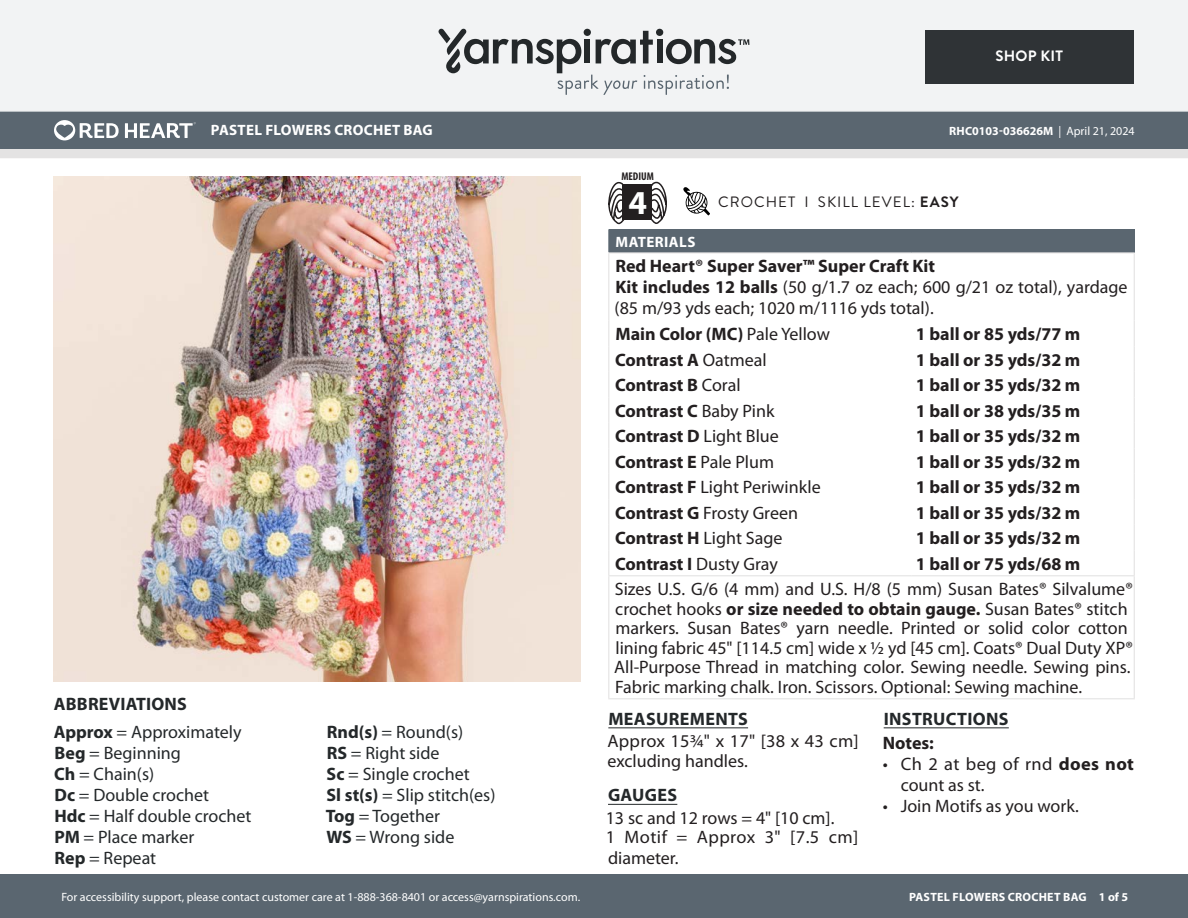
<style>
.page{position:relative;width:1188px;height:918px;background:#fff}
.page>*{position:absolute;margin:0;border:0;box-sizing:border-box;transform-origin:0 0}
.t1{font:700 33.6px "Myriad Pro";color:#fff}
.Body_-__Auto_Style_with_Keep_lines_toget{font:18px/19.5px "Myriad Pro";color:#231f20}
.Body_-__Auto_Style_with_Keep_lines_toget-2{font:700 18px "Myriad Pro";color:#231f20}
.t2{font:18px/21px "Myriad Pro";color:#24282a}
.Body_-_NO_Automatic_styling{font:18px/21px "Myriad Pro";color:#231f20}
.Body_-_HEADERS_-_Underline{font:700 18px "Myriad Pro";letter-spacing:.02em;color:#24282a}
.t3{font:700 15px "Myriad Pro";letter-spacing:.02em;color:#fff}
.t4{font:15px "Brandon Grotesque";letter-spacing:.07em;color:#231f20}
.t5{font:700 15px "Brandon Grotesque";letter-spacing:.02em;color:#fff}
.t6{font:12px "Myriad Pro";color:#fff}
.t7{font:700 12px "Myriad Pro";letter-spacing:.015em;color:#fff}
.t8{font:700 condensed 11.25px "Myriad Pro";color:#231f20}
.s1{font-weight:700}
.s2{font-weight:400}
</style>
<div class="page">
<div style="left:0;top:875px;width:1188px;height:43px;background:#5a6670"></div>
<div style="left:0;top:149px;width:1188px;height:9px;background:#e4e3e3"></div>
<div style="left:0;top:111px;width:1188px;height:38px;background:#5a6670"></div>
<div style="left:0;top:0;width:1188px;height:112px;background:#f2f3f4"></div>
<svg style="left:438px;top:29px;width:311px;height:66px"></svg>
<div style="left:925px;top:30px;width:209px;height:54px;background:#2f3336"></div>
<div style="left:609px;top:230px;width:525px;height:23px;background:#5a6670"></div>
<svg style="left:608px;top:230px;width:1px;height:22px"></svg>
<hr style="left:608px;top:229px;width:303px;height:1px;background:#5a6670">
<hr style="left:911px;top:229px;width:224px;height:1px;background:#5a6670">
<svg style="left:1134px;top:230px;width:1px;height:22px"></svg>
<hr style="left:608px;top:253px;width:1px;height:67px;background:#e4e3e3">
<hr style="left:608px;top:252px;width:303px;height:1px;background:#e4e3e3">
<hr style="left:911px;top:252px;width:224px;height:1px;background:#e4e3e3">
<hr style="left:1134px;top:253px;width:1px;height:67px;background:#e4e3e3">
<svg style="left:608px;top:320px;width:1px;height:255px"></svg>
<svg style="left:1134px;top:320px;width:1px;height:255px"></svg>
<hr style="left:608px;top:576px;width:1px;height:122px;background:#e4e3e3">
<hr style="left:608px;top:575px;width:303px;height:1px;background:#e4e3e3">
<hr style="left:911px;top:575px;width:224px;height:1px;background:#e4e3e3">
<hr style="left:1134px;top:576px;width:1px;height:122px;background:#e4e3e3">
<hr style="left:608px;top:698px;width:303px;height:1px;background:#e4e3e3">
<hr style="left:911px;top:698px;width:224px;height:1px;background:#e4e3e3">
<svg style="left:683px;top:187px;width:27px;height:28px"></svg>
<svg style="left:608px;top:181px;width:18px;height:43px"></svg>
<svg style="left:649px;top:181px;width:18px;height:43px"></svg>
<div style="left:622px;top:185px;width:30px;height:35px;background:#231f20"></div>
<svg style="left:54px;top:120px;width:65px;height:20px"></svg>
<svg style="left:125px;top:122px;width:71px;height:16px"></svg>
<img style="left:54px;top:177px;width:527px;height:504px">
<hr style="left:608px;top:727px;width:140px;height:1px;background:#24282a">
<hr style="left:608px;top:804px;width:69px;height:1px;background:#24282a">
<hr style="left:884px;top:727px;width:125px;height:1px;background:#24282a">
<p class="t3" style="left:211px;top:120px;width:223px">PASTEL FLOWERS CROCHET BAG</p>
<p class="Body_-_HEADERS_-_Underline" style="left:54px;top:692px;width:135px">ABBREVIATIONS</p>
<p class="t2" style="left:54px;top:722px;width:199px"><span class="s1">Approx</span> = Approximately<br><span class="s1">Beg</span> = Beginning<br><span class="s1">Ch</span> = Chain(s)<br><span class="s1">Dc</span> = Double crochet<br><span class="s1">Hdc</span> = Half double crochet<br><span class="s1">PM</span> = Place marker<br><span class="s1">Rep</span> = Repeat</p>
<p class="t2" style="left:326px;top:722px;width:171px"><span class="s1">Rnd(s)</span> = Round(s)<br><span class="s1">RS</span> = Right side<br><span class="s1">Sc</span> = Single crochet<br><span class="s1">Sl st(s)</span> = Slip stitch(es)<br><span class="s1">Tog</span> = Together<br><span class="s1">WS</span> = Wrong side</p>
<p class="t6" style="left:61px;top:890px;width:520px">For accessibility support, please contact customer care at 1-888-368-8401 or access@yarnspirations.com.</p>
<p class="t5" style="left:995px;top:46px;width:69px">SHOP KIT</p>
<p class="t8" style="left:621px;top:169px;width:34px">MEDIUM</p>
<h1 class="t1" style="left:629px;top:180px;width:20px">4</h1>
<p class="t7" style="left:949px;top:123px;width:187px">RHC0103-036626M <span class="s2">| April 21, 2024</span></p>
<p class="t4" style="left:718px;top:192px;width:242px">CROCHET I SKILL LEVEL: <span class="s1">EASY</span></p>
<p class="t3" style="left:616px;top:232px;width:81px">MATERIALS</p>
<p class="Body_-__Auto_Style_with_Keep_lines_toget" style="left:615px;top:256px;width:515px;line-height:21px"><span class="s1">Red Heart® Super Saver™ Super Craft Kit<br>Kit includes 12 balls</span> (50 g/1.7 oz each; 600 g/21 oz total), yardage (85 m/93 yds each; 1020 m/1116 yds total).</p>
<p class="Body_-__Auto_Style_with_Keep_lines_toget-2" style="left:615px;top:322px;width:216px">Main Color (MC) <span class="s2">Pale Yellow</span></p>
<p class="Body_-__Auto_Style_with_Keep_lines_toget-2" style="left:916px;top:322px;width:166px">1 ball or 85 yds/77 m</p>
<p class="Body_-__Auto_Style_with_Keep_lines_toget-2" style="left:615px;top:348px;width:153px">Contrast A <span class="s2">Oatmeal</span></p>
<p class="Body_-__Auto_Style_with_Keep_lines_toget-2" style="left:916px;top:348px;width:166px">1 ball or 35 yds/32 m</p>
<p class="Body_-__Auto_Style_with_Keep_lines_toget-2" style="left:615px;top:374px;width:127px">Contrast B <span class="s2">Coral</span></p>
<p class="Body_-__Auto_Style_with_Keep_lines_toget-2" style="left:916px;top:374px;width:166px">1 ball or 35 yds/32 m</p>
<p class="Body_-__Auto_Style_with_Keep_lines_toget-2" style="left:615px;top:399px;width:161px">Contrast C <span class="s2">Baby Pink</span></p>
<p class="Body_-__Auto_Style_with_Keep_lines_toget-2" style="left:916px;top:399px;width:166px">1 ball or 38 yds/35 m</p>
<p class="Body_-__Auto_Style_with_Keep_lines_toget-2" style="left:615px;top:425px;width:165px">Contrast D <span class="s2">Light Blue</span></p>
<p class="Body_-__Auto_Style_with_Keep_lines_toget-2" style="left:916px;top:425px;width:166px">1 ball or 35 yds/32 m</p>
<p class="Body_-__Auto_Style_with_Keep_lines_toget-2" style="left:615px;top:450px;width:160px">Contrast E <span class="s2">Pale Plum</span></p>
<p class="Body_-__Auto_Style_with_Keep_lines_toget-2" style="left:916px;top:450px;width:166px">1 ball or 35 yds/32 m</p>
<p class="Body_-__Auto_Style_with_Keep_lines_toget" style="left:615px;top:478px;width:207px"><span class="s1">Contrast F</span> Light Periwinkle</p>
<p class="Body_-__Auto_Style_with_Keep_lines_toget-2" style="left:916px;top:476px;width:166px">1 ball or 35 yds/32 m</p>
<p class="Body_-__Auto_Style_with_Keep_lines_toget" style="left:615px;top:503px;width:184px"><span class="s1">Contrast G</span> Frosty Green</p>
<p class="Body_-__Auto_Style_with_Keep_lines_toget-2" style="left:916px;top:501px;width:166px">1 ball or 35 yds/32 m</p>
<p class="Body_-__Auto_Style_with_Keep_lines_toget-2" style="left:615px;top:527px;width:169px">Contrast H <span class="s2">Light Sage</span></p>
<p class="Body_-__Auto_Style_with_Keep_lines_toget-2" style="left:916px;top:527px;width:166px">1 ball or 35 yds/32 m</p>
<p class="Body_-__Auto_Style_with_Keep_lines_toget-2" style="left:615px;top:552px;width:164px">Contrast I <span class="s2">Dusty Gray</span></p>
<p class="Body_-__Auto_Style_with_Keep_lines_toget-2" style="left:916px;top:552px;width:166px">1 ball or 75 yds/68 m</p>
<p class="Body_-__Auto_Style_with_Keep_lines_toget" style="left:614px;top:580px;width:520px">Sizes U.S. G/6 (4 mm) and U.S. H/8 (5 mm) Susan Bates® Silvalume® crochet hooks <span class="s1">or size needed to obtain gauge.</span> Susan Bates® stitch markers. Susan Bates® yarn needle. Printed or solid color cotton lining fabric 45" [114.5 cm] wide x ½ yd [45 cm]. Coats® Dual Duty XP® All-Purpose Thread in matching color. Sewing needle. Sewing pins.<br>Fabric marking chalk. Iron. Scissors. Optional: Sewing machine.</p>
<p class="Body_-_HEADERS_-_Underline" style="left:608px;top:707px;width:141px">MEASUREMENTS</p>
<p class="Body_-__Auto_Style_with_Keep_lines_toget" style="left:608px;top:732px;width:253px">Approx 15¾" x 17" [38 x 43 cm] excluding handles.</p>
<p class="Body_-_HEADERS_-_Underline" style="left:608px;top:784px;width:71px">GAUGES</p>
<p class="Body_-_NO_Automatic_styling" style="left:606px;top:808px;width:230px">13 sc and 12 rows = 4" [10 cm].</p>
<p class="Body_-_NO_Automatic_styling" style="left:606px;top:827px;width:254px">1 Motif = Approx 3" [7.5 cm] diameter.</p>
<p class="Body_-_HEADERS_-_Underline" style="left:884px;top:707px;width:126px">INSTRUCTIONS</p>
<p class="Body_-__Auto_Style_with_Keep_lines_toget-2" style="left:883px;top:731px;width:53px">Notes:</p>
<p class="Body_-__Auto_Style_with_Keep_lines_toget" style="left:901px;top:754px;width:235px;line-height:21px;text-indent:-18px">• Ch 2 at beg of rnd <span class="s1">does not </span>count as st.</p>
<p class="Body_-__Auto_Style_with_Keep_lines_toget" style="left:883px;top:796px;width:198px">• Join Motifs as you work.</p>
<p class="t7" style="left:909px;top:889px;width:221px">PASTEL FLOWERS CROCHET BAG 1 of 5</p>
</div>
